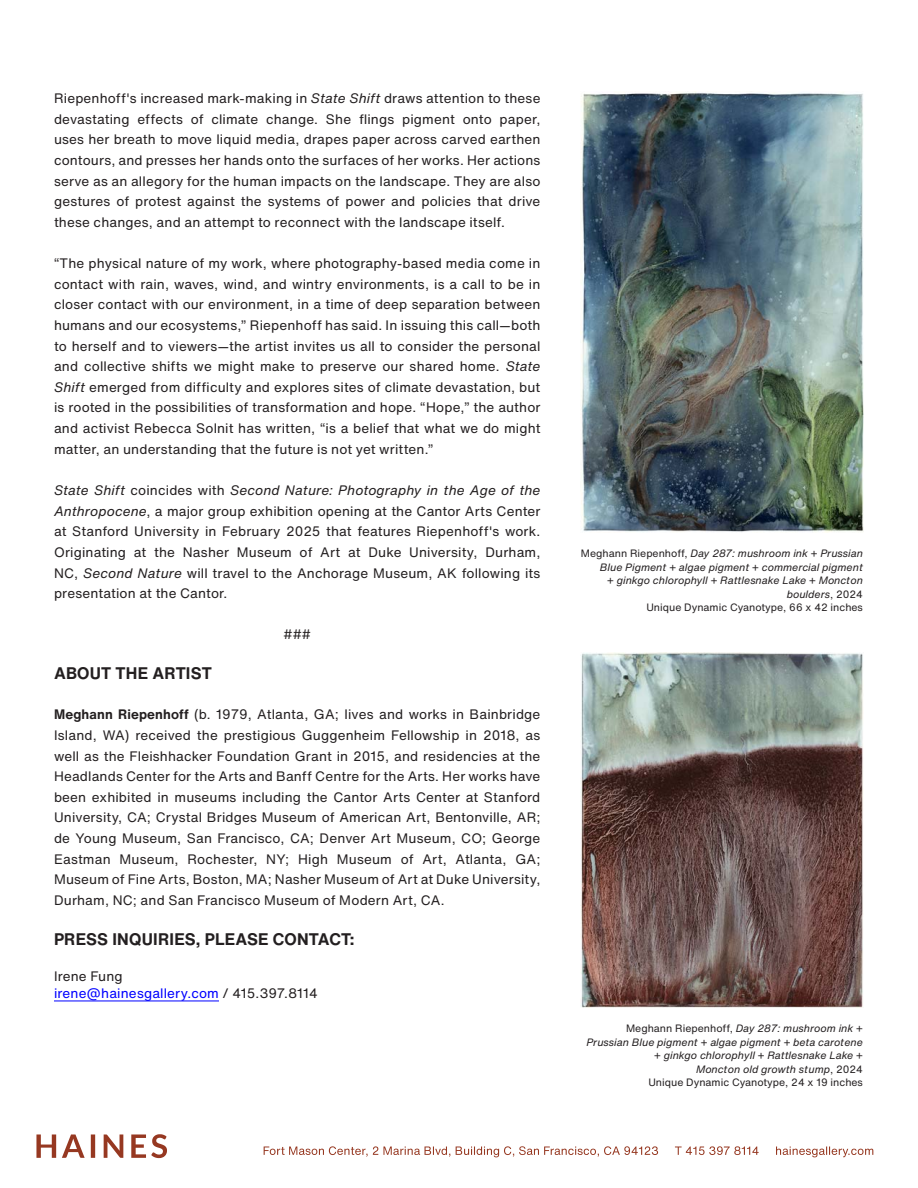
<style>
.page{position:relative;width:918px;height:1188px;background:#fff}
.page>*{position:absolute;margin:0;border:0;box-sizing:border-box;transform-origin:0 0}
.t1{font:700 16.5px "Helvetica Now Text";letter-spacing:.01em;color:#231f20}
.t2{font:13.5px/20.7px "Helvetica Now Text";letter-spacing:.01em;color:#231f20;text-align:justify}
.t3{font:13.5px "Helvetica Now Text";letter-spacing:.01em;color:#00f}
.t4{font:italic 10.5px/13.5px "Helvetica Now Text";color:#231f20;text-align:right}
.t5{font:10.5px "Helvetica Now Text";color:#231f20}
.s1{font-style:italic}
.s2{font-weight:700}
.s3{color:#231f20}
.s4{font-style:normal}
</style>
<div class="page">
<svg style="left:36px;top:1134px;width:131px;height:24px"></svg>
<svg style="left:264px;top:1146px;width:609px;height:11px"></svg>
<hr style="left:54px;top:1001px;width:165px;height:1px;background:#00f">
<img style="left:581px;top:92px;width:283px;height:440px">
<img style="left:581px;top:652px;width:282px;height:355px">
<p class="t2" style="left:54px;top:88px;width:488px">Riepenhoff's increased mark-making in <span class="s1">State Shift</span> draws attention to these devastating effects of climate change. She flings pigment onto paper, uses her breath to move liquid media, drapes paper across carved earthen contours, and presses her hands onto the surfaces of her works. Her actions serve as an allegory for the human impacts on the landscape. They are also gestures of protest against the systems of power and policies that drive these changes, and an attempt to reconnect with the landscape itself.</p>
<p class="t2" style="left:54px;top:253px;width:488px">“The physical nature of my work, where photography-based media come in contact with rain, waves, wind, and wintry environments, is a call to be in closer contact with our environment, in a time of deep separation between humans and our ecosystems,” Riepenhoff has said. In issuing this call—both to herself and to viewers—the artist invites us all to consider the personal and collective shifts we might make to preserve our shared home. <span class="s1">State Shift</span> emerged from difficulty and explores sites of climate devastation, but is rooted in the possibilities of transformation and hope. “Hope,” the author and activist Rebecca Solnit has written, “is a belief that what we do might matter, an understanding that the future is not yet written.”</p>
<p class="t2" style="left:54px;top:479px;width:488px"><span class="s1">State Shift</span> coincides with <span class="s1">Second Nature: Photography in the Age of the Anthropocene</span>, a major group exhibition opening at the Cantor Arts Center at Stanford University in February 2025 that features Riepenhoff's work.<br>Originating at the Nasher Museum of Art at Duke University, Durham, NC, <span class="s1">Second Nature</span> will travel to the Anchorage Museum, AK following its presentation at the Cantor.</p>
<p class="t2" style="left:283px;top:624px;width:29px">###</p>
<p class="t1" style="left:54px;top:661px;width:159px">ABOUT THE ARTIST</p>
<p class="t2" style="left:54px;top:704px;width:488px"><span class="s2">Meghann Riepenhoff</span> (b. 1979, Atlanta, GA; lives and works in Bainbridge Island, WA) received the prestigious Guggenheim Fellowship in 2018, as well as the Fleishhacker Foundation Grant in 2015, and residencies at the Headlands Center for the Arts and Banff Centre for the Arts. Her works have been exhibited in museums including the Cantor Arts Center at Stanford University, CA; Crystal Bridges Museum of American Art, Bentonville, AR; de Young Museum, San Francisco, CA; Denver Art Museum, CO; George Eastman Museum, Rochester, NY; High Museum of Art, Atlanta, GA; Museum of Fine Arts, Boston, MA; Nasher Museum of Art at Duke University, Durham, NC; and San Francisco Museum of Modern Art, CA.</p>
<p class="t1" style="left:54px;top:927px;width:302px">PRESS INQUIRIES, PLEASE CONTACT:</p>
<p class="t2" style="left:54px;top:966px;width:70px">Irene Fung</p>
<p class="t3" style="left:54px;top:983px;width:265px">irene@hainesgallery.com <span class="s3">/ 415.397.8114</span></p>
<p class="t4" style="left:581px;top:547px;width:284px"><span class="s4">Meghann Riepenhoff,</span> Day 287: mushroom ink + Prussian Blue Pigment + algae pigment + commercial pigment<br>+ ginkgo chlorophyll + Rattlesnake Lake + Moncton boulders<span class="s4">, 2024</span></p>
<p class="t5" style="left:646px;top:600px;width:218px">Unique Dynamic Cyanotype, 66 x 42 inches</p>
<p class="t4" style="left:626px;top:1022px;width:238px"><span class="s4">Meghann Riepenhoff,</span> Day 287: mushroom ink +</p>
<p class="t4" style="left:586px;top:1035px;width:278px">Prussian Blue pigment + algae pigment + beta carotene + ginkgo chlorophyll + Rattlesnake Lake +</p>
<p class="t4" style="left:696px;top:1062px;width:168px">Moncton old growth stump<span class="s4">, 2024</span></p>
<p class="t5" style="left:648px;top:1075px;width:216px">Unique Dynamic Cyanotype, 24 x 19 inches</p>
</div>
